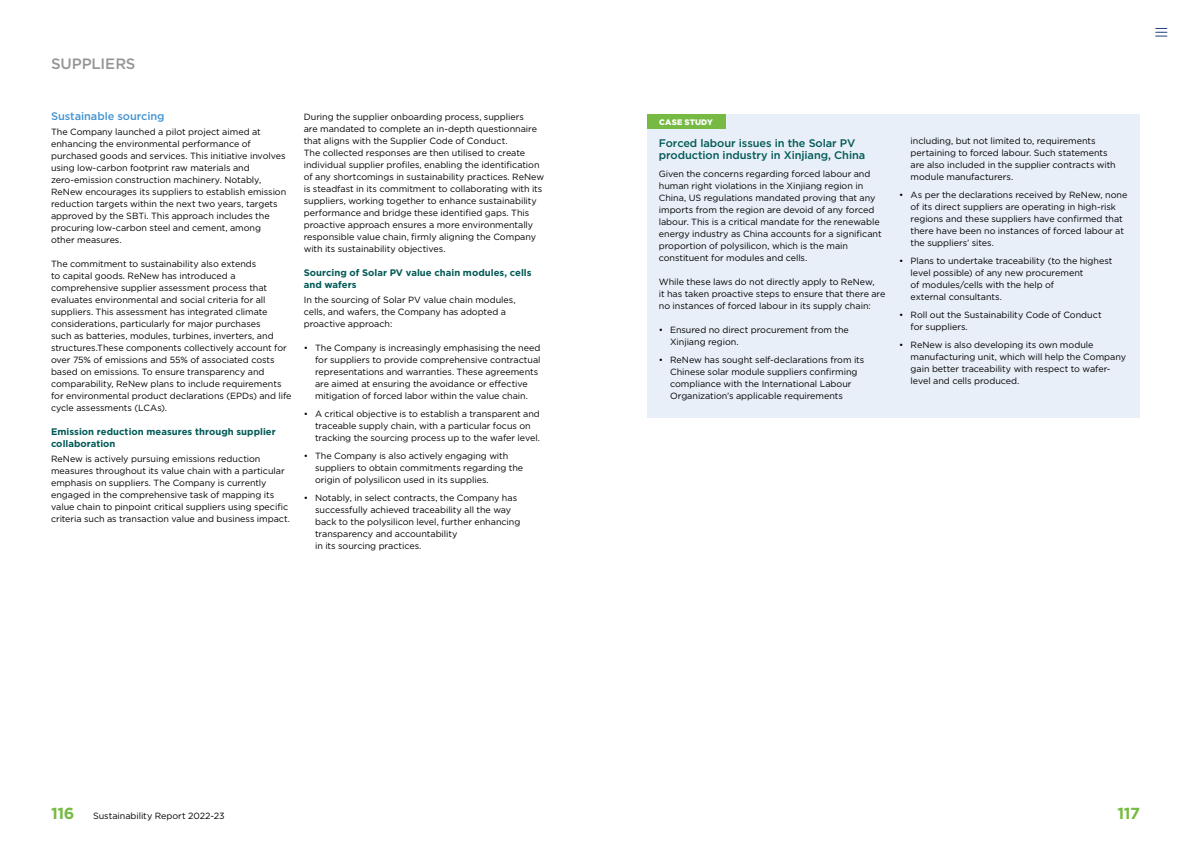
<style>
.page{position:relative;width:1191px;height:842px;background:#fff}
.page>*{position:absolute;margin:0;border:0;box-sizing:border-box;transform-origin:0 0}
.t1{font:700 16px "Gotham";color:#76ba43}
.t2{font:500 15px "Gotham";letter-spacing:-.01em;color:#939598}
.t3{font:500 11px/12px "Gotham";letter-spacing:-.005em;color:#005956}
.t4{font:500 11px "Gotham";letter-spacing:-.005em;color:#4495d1}
.t5{font:700 9.5px/12px "Gotham";letter-spacing:.005em;color:#005956}
.t6{font:9px/12px "Gotham";letter-spacing:-.005em;color:#000}
.t7{font:900 8px "Gotham";letter-spacing:.005em;color:#fff}
.s1{font-weight:700;font-size:16px;color:#76ba43}
</style>
<div class="page">
<svg style="left:1155px;top:28px;width:11px;height:9px"></svg>
<div style="left:647px;top:114px;width:492px;height:304px;background:#e9eff8"></div>
<div style="left:647px;top:114px;width:78px;height:15px;background:#76ba43"></div>
<h2 class="t2" style="left:51px;top:54px;width:86px">SUPPLIERS</h2>
<p class="t4" style="left:51px;top:109px;width:115px">Sustainable sourcing</p>
<p class="t6" style="left:51px;top:126px;width:237px">The Company launched a pilot project aimed at enhancing the environmental performance of purchased goods and services. This initiative involves using low-carbon footprint raw materials and zero-emission construction machinery. Notably, ReNew encourages its suppliers to establish emission reduction targets within the next two years, targets approved by the SBTi. This approach includes the procuring low-carbon steel and cement, among other measures.</p>
<p class="t6" style="left:51px;top:258px;width:242px">The commitment to sustainability also extends<br>to capital goods. ReNew has introduced a comprehensive supplier assessment process that evaluates environmental and social criteria for all suppliers. This assessment has integrated climate considerations, particularly for major purchases<br>such as batteries, modules, turbines, inverters, and structures.These components collectively account for over 75% of emissions and 55% of associated costs based on emissions. To ensure transparency and comparability, ReNew plans to include requirements for environmental product declarations (EPDs) and life cycle assessments (LCAs).</p>
<p class="t5" style="left:51px;top:426px;width:226px">Emission reduction measures through supplier collaboration</p>
<p class="t6" style="left:51px;top:453px;width:240px">ReNew is actively pursuing emissions reduction measures throughout its value chain with a particular emphasis on suppliers. The Company is currently engaged in the comprehensive task of mapping its value chain to pinpoint critical suppliers using specific criteria such as transaction value and business impact.</p>
<p class="t6" style="left:304px;top:111px;width:242px">During the supplier onboarding process, suppliers<br>are mandated to complete an in-depth questionnaire that aligns with the Supplier Code of Conduct.<br>The collected responses are then utilised to create individual supplier profiles, enabling the identification of any shortcomings in sustainability practices. ReNew is steadfast in its commitment to collaborating with its suppliers, working together to enhance sustainability performance and bridge these identified gaps. This proactive approach ensures a more environmentally responsible value chain, firmly aligning the Company with its sustainability objectives.</p>
<p class="t5" style="left:304px;top:267px;width:229px">Sourcing of Solar PV value chain modules, cells and wafers</p>
<p class="t6" style="left:304px;top:294px;width:213px">In the sourcing of Solar PV value chain modules, cells, and wafers, the Company has adopted a proactive approach:</p>
<p class="t6" style="left:315px;top:342px;width:227px;text-indent:-11px">• The Company is increasingly emphasising the need for suppliers to provide comprehensive contractual representations and warranties. These agreements are aimed at ensuring the avoidance or effective mitigation of forced labor within the value chain.</p>
<p class="t6" style="left:315px;top:408px;width:226px;text-indent:-11px">• A critical objective is to establish a transparent and traceable supply chain, with a particular focus on tracking the sourcing process up to the wafer level.</p>
<p class="t6" style="left:315px;top:450px;width:210px;text-indent:-11px">• The Company is also actively engaging with suppliers to obtain commitments regarding the origin of polysilicon used in its supplies.</p>
<p class="t6" style="left:315px;top:492px;width:207px;text-indent:-11px">• Notably, in select contracts, the Company has successfully achieved traceability all the way back to the polysilicon level, further enhancing transparency and accountability<br>in its sourcing practices.</p>
<p class="t7" style="left:659px;top:116px;width:55px">CASE STUDY</p>
<p class="t3" style="left:659px;top:137px;width:208px">Forced labour issues in the Solar PV production industry in Xinjiang, China</p>
<p class="t6" style="left:659px;top:168px;width:224px">Given the concerns regarding forced labour and human right violations in the Xinjiang region in China, US regulations mandated proving that any imports from the region are devoid of any forced labour. This is a critical mandate for the renewable energy industry as China accounts for a significant proportion of polysilicon, which is the main constituent for modules and cells.</p>
<p class="t6" style="left:659px;top:276px;width:228px">While these laws do not directly apply to ReNew,<br>it has taken proactive steps to ensure that there are no instances of forced labour in its supply chain:</p>
<p class="t6" style="left:670px;top:324px;width:180px;text-indent:-11px">• Ensured no direct procurement from the<br>Xinjiang region.</p>
<p class="t6" style="left:670px;top:354px;width:196px;text-indent:-11px">• ReNew has sought self-declarations from its Chinese solar module suppliers confirming compliance with the International Labour Organization’s applicable requirements</p>
<p class="t6" style="left:910px;top:135px;width:207px">including, but not limited to, requirements pertaining to forced labour. Such statements are also included in the supplier contracts with module manufacturers.</p>
<p class="t6" style="left:910px;top:189px;width:218px;text-indent:-11px">• As per the declarations received by ReNew, none of its direct suppliers are operating in high-risk regions and these suppliers have confirmed that there have been no instances of forced labour at the suppliers’ sites.</p>
<p class="t6" style="left:910px;top:255px;width:203px;text-indent:-11px">• Plans to undertake traceability (to the highest level possible) of any new procurement<br>of modules/cells with the help of<br>external consultants.</p>
<p class="t6" style="left:910px;top:309px;width:193px;text-indent:-11px">• Roll out the Sustainability Code of Conduct for suppliers.</p>
<p class="t6" style="left:910px;top:339px;width:217px;text-indent:-11px">• ReNew is also developing its own module manufacturing unit, which will help the Company gain better traceability with respect to wafer&shy;level and cells produced.</p>
<p class="t6" style="left:51px;top:810px;width:175px"><span class="s1">116</span> Sustainability Report 2022-23</p>
<h1 class="t1" style="left:1117px;top:803px;width:24px">117</h1>
</div>
